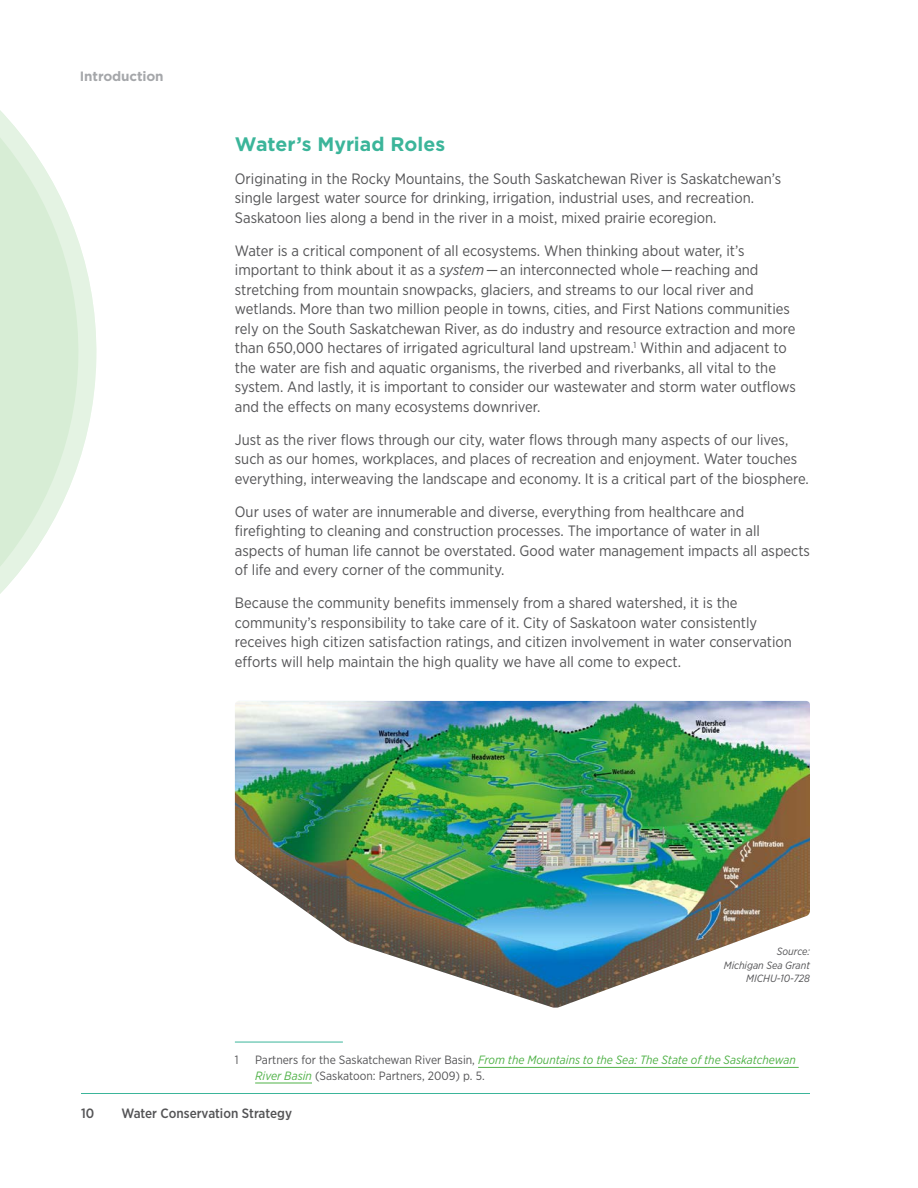
<style>
.page{position:relative;width:918px;height:1188px;background:#fff}
.page>*{position:absolute;margin:0;border:0;box-sizing:border-box;transform-origin:0 0}
.t1{font:700 19.5px "Gotham";color:#3bb59a}
.t2{font:15px/19.5px "Gotham Narrow";color:#545456}
.t3{font:500 13.5px "Gotham Narrow";color:#545456}
.t4{font:700 13.5px "Gotham";letter-spacing:-.01em;color:#a5a7aa}
.footnote{font:12px/15.6px "Gotham Narrow";color:#545456}
.t5{font:italic 10.5px/13.6px "Gotham Narrow";color:#545456;text-align:right}
.s1{font-style:italic}
.s2{font-style:italic;color:#50b248}
</style>
<div class="page">
<svg style="left:0;top:110px;width:97px;height:484px"></svg>
<hr style="left:81px;top:1093px;width:729px;height:1px;background:#3bb59a">
<hr style="left:235px;top:1042px;width:108px;height:1px;background:#3bb59a">
<hr style="left:478px;top:1067px;width:321px;height:1px;background:#50b248">
<hr style="left:255px;top:1083px;width:57px;height:1px;background:#50b248">
<img style="left:235px;top:701px;width:575px;height:307px">
<p class="t4" style="left:80px;top:67px;width:85px">Introduction</p>
<p class="t1" style="left:235px;top:131px;width:212px">Water’s Myriad Roles</p>
<p class="t2" style="left:235px;top:168px;width:548px">Originating in the Rocky Mountains, the South Saskatchewan River is Saskatchewan’s single largest water source for drinking, irrigation, industrial uses, and recreation.<br>Saskatoon lies along a bend in the river in a moist, mixed prairie ecoregion.</p>
<p class="t2" style="left:235px;top:240px;width:563px">Water is a critical component of all ecosystems. When thinking about water, it’s important to think about it as a <span class="s1">system</span> — an interconnected whole — reaching and stretching from mountain snowpacks, glaciers, and streams to our local river and wetlands. More than two million people in towns, cities, and First Nations communities rely on the South Saskatchewan River, as do industry and resource extraction and more than 650,000 hectares of irrigated agricultural land upstream.<sup>1</sup> Within and adjacent to the water are fish and aquatic organisms, the riverbed and riverbanks, all vital to the system. And lastly, it is important to consider our wastewater and storm water outflows and the effects on many ecosystems downriver.</p>
<p class="t2" style="left:235px;top:429px;width:576px">Just as the river flows through our city, water flows through many aspects of our lives, such as our homes, workplaces, and places of recreation and enjoyment. Water touches everything, interweaving the landscape and economy. It is a critical part of the biosphere.</p>
<p class="t2" style="left:235px;top:501px;width:577px">Our uses of water are innumerable and diverse, everything from healthcare and firefighting to cleaning and construction processes. The importance of water in all aspects of human life cannot be overstated. Good water management impacts all aspects of life and every corner of the community.</p>
<p class="t2" style="left:235px;top:593px;width:559px">Because the community benefits immensely from a shared watershed, it is the community’s responsibility to take care of it. City of Saskatoon water consistently receives high citizen satisfaction ratings, and citizen involvement in water conservation efforts will help maintain the high quality we have all come to expect.</p>
<p class="t5" style="left:724px;top:944px;width:88px">Source:<br>Michigan Sea Grant<br>MICHU-10-728</p>
<p class="footnote" style="left:235px;top:1052px;width:5px">1</p>
<p class="footnote" style="left:255px;top:1052px;width:542px">Partners for the Saskatchewan River Basin, <span class="s2">From the Mountains to the Sea: The State of the Saskatchewan<br>River Basin</span> (Saskatoon: Partners, 2009) p. 5.</p>
<p class="t3" style="left:81px;top:1105px;width:15px">10</p>
<p class="t3" style="left:122px;top:1105px;width:172px">Water Conservation Strategy</p>
</div>
